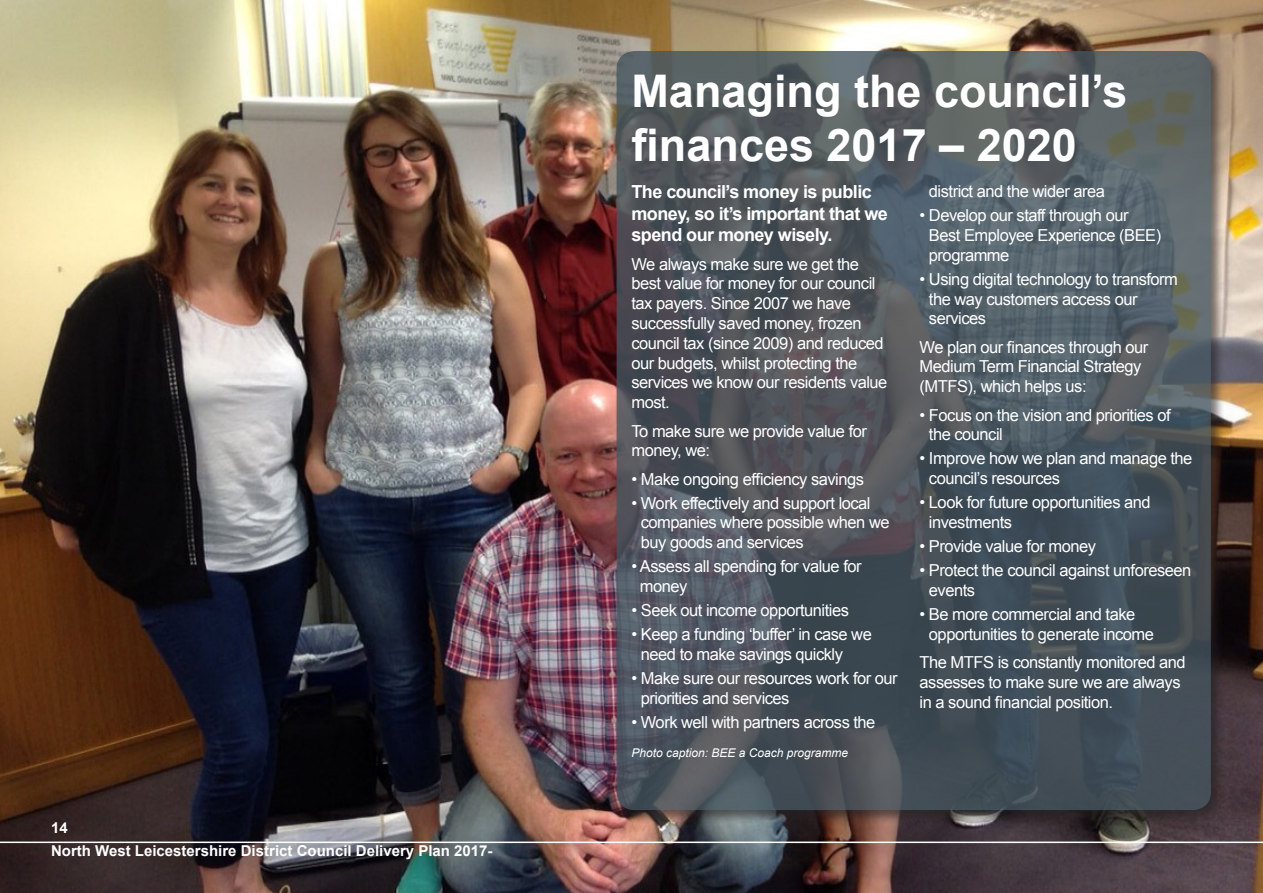
<style>
.page{position:relative;width:1263px;height:893px;background:#fff}
.page>*{position:absolute;margin:0;border:0;box-sizing:border-box;transform-origin:0 0}
.t1{font:700 45px/54px "Arial";color:#fff}
.t2{font:700 18px/21.6px "Arial";letter-spacing:-.03em;color:#fff}
.t3{font:16.5px/19.8px "Arial";letter-spacing:-.03em;color:#fff}
.t4{font:700 15px "Arial";color:#fff}
.t5{font:italic 12px "Arial";color:#fff}
</style>
<div class="page">
<img style="left:0;top:0;width:1263px;height:893px">
<hr style="left:0;top:841px;width:1263px;height:2px;background:#fff">
<div style="left:614px;top:49px;width:611px;height:775px;background:#231f20;opacity:.75"></div>
<svg style="left:617px;top:51px;width:594px;height:759px;background:#4d565d"></svg>
<p class="t4" style="left:51px;top:818px;width:18px">14</p>
<p class="t4" style="left:51px;top:841px;width:443px">North West Leicestershire District Council Delivery Plan 2017-</p>
<p class="t1" style="left:631px;top:66px;width:497px">Managing the council’s finances 2017 – 2020</p>
<p class="t2" style="left:631px;top:181px;width:258px">The council’s money is public money, so it’s important that we spend our money wisely.</p>
<p class="t3" style="left:631px;top:254px;width:257px">We always make sure we get the best value for money for our council tax payers. Since 2007 we have successfully saved money, frozen council tax (since 2009) and reduced our budgets, whilst protecting the services we know our residents value most.</p>
<p class="t3" style="left:631px;top:421px;width:237px">To make sure we provide value for money, we:</p>
<p class="t3" style="left:631px;top:469px;width:234px">• Make ongoing efficiency savings</p>
<p class="t3" style="left:641px;top:493px;width:250px;text-indent:-9px">• Work effectively and support local companies where possible when we buy goods and services</p>
<p class="t3" style="left:640px;top:557px;width:223px;text-indent:-8px">• Assess all spending for value for money</p>
<p class="t3" style="left:631px;top:601px;width:219px">• Seek out income opportunities</p>
<p class="t3" style="left:641px;top:625px;width:232px;text-indent:-9px">• Keep a funding ‘buffer’ in case we need to make savings quickly</p>
<p class="t3" style="left:641px;top:669px;width:258px;text-indent:-9px">• Make sure our resources work for our priorities and services</p>
<p class="t3" style="left:631px;top:712px;width:245px">• Work well with partners across the</p>
<p class="t5" style="left:631px;top:745px;width:218px">Photo caption: BEE a Coach programme</p>
<p class="t3" style="left:929px;top:181px;width:178px">district and the wider area</p>
<p class="t3" style="left:929px;top:206px;width:234px;text-indent:-9px">• Develop our staff through our<br>Best Employee Experience (BEE) programme</p>
<p class="t3" style="left:929px;top:269px;width:251px;text-indent:-9px">• Using digital technology to transform the way customers access our services</p>
<p class="t3" style="left:919px;top:337px;width:230px">We plan our finances through our<br>Medium Term Financial Strategy (MTFS), which helps us:</p>
<p class="t3" style="left:929px;top:405px;width:243px;text-indent:-9px">• Focus on the vision and priorities of the council</p>
<p class="t3" style="left:929px;top:449px;width:265px;text-indent:-9px">• Improve how we plan and manage the council’s resources</p>
<p class="t3" style="left:929px;top:493px;width:223px;text-indent:-9px">• Look for future opportunities and investments</p>
<p class="t3" style="left:919px;top:537px;width:178px">• Provide value for money</p>
<p class="t3" style="left:929px;top:561px;width:264px;text-indent:-9px">• Protect the council against unforeseen events</p>
<p class="t3" style="left:929px;top:604px;width:226px;text-indent:-9px">• Be more commercial and take opportunities to generate income</p>
<p class="t3" style="left:919px;top:653px;width:268px">The MTFS is constantly monitored and assesses to make sure we are always in a sound financial position.</p>
</div>
